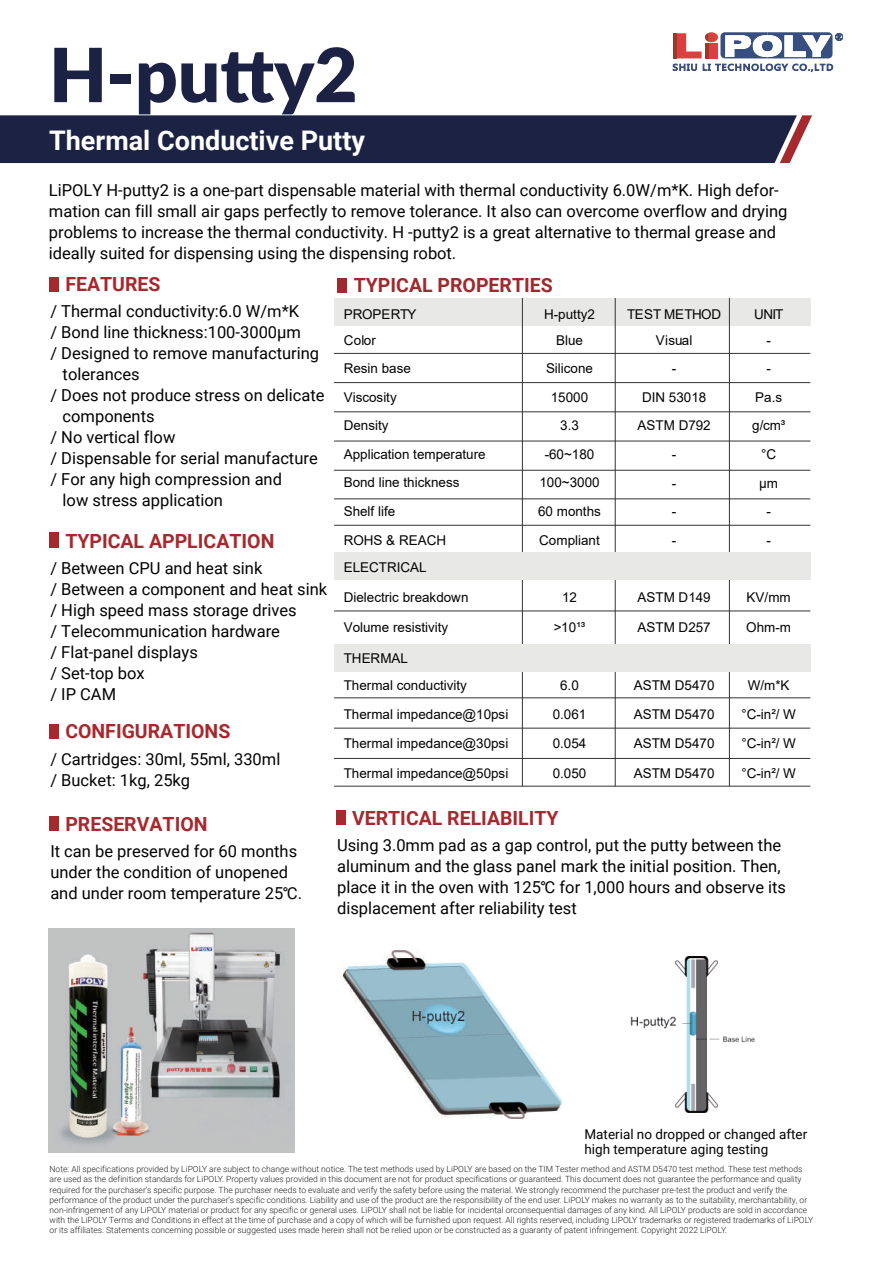
<style>
.page{position:relative;width:893px;height:1263px;background:#fff}
.page>*{position:absolute;margin:0;border:0;box-sizing:border-box;transform-origin:0 0}
.t1{font:900 74.55px "Lato";color:#1b2243}
.t2{font:700 27px "Roboto";color:#fff}
.t3{font:700 19.5px "Roboto";color:#a6292e}
.t4{font:700 19.5px "Roboto";color:#9d2a2c}
.t5{font:16.5px/21px "Roboto";color:#030303}
.t6{font:13.5px/28.5px "Arial";color:#030303}
.t7{font:13.5px/15px "Roboto";color:#030303}
.t8{font:13.5px "Arial";letter-spacing:-.025em;color:#030303}
.t9{font:300 8.55px/10.2px "Roboto";color:#231f20}
</style>
<div class="page">
<img style="left:49px;top:929px;width:246px;height:224px">
<img style="left:344px;top:951px;width:217px;height:167px">
<img style="left:630px;top:956px;width:124px;height:156px">
<div style="left:334px;top:298px;width:476px;height:28px;background:#e8e8e7"></div>
<hr style="left:615px;top:298px;width:1px;height:488px;background:#333334">
<hr style="left:729px;top:298px;width:1px;height:488px;background:#333334">
<hr style="left:522px;top:298px;width:1px;height:488px;background:#333334">
<div style="left:334px;top:552px;width:476px;height:28px;background:#e8e8e7"></div>
<div style="left:334px;top:644px;width:476px;height:28px;background:#e8e8e7"></div>
<hr style="left:334px;top:353px;width:476px;height:1px;background:#333334">
<hr style="left:334px;top:382px;width:476px;height:1px;background:#333334">
<hr style="left:334px;top:412px;width:476px;height:1px;background:#333334">
<hr style="left:334px;top:441px;width:476px;height:1px;background:#333334">
<hr style="left:334px;top:470px;width:476px;height:1px;background:#333334">
<hr style="left:334px;top:499px;width:476px;height:1px;background:#333334">
<hr style="left:334px;top:525px;width:476px;height:1px;background:#333334">
<hr style="left:334px;top:611px;width:476px;height:1px;background:#333334">
<hr style="left:334px;top:697px;width:476px;height:1px;background:#333334">
<hr style="left:334px;top:728px;width:476px;height:1px;background:#333334">
<hr style="left:334px;top:786px;width:476px;height:1px;background:#333334">
<hr style="left:334px;top:758px;width:476px;height:1px;background:#333334">
<div style="left:336px;top:811px;width:9px;height:14px;background:#a6292e"></div>
<div style="left:49px;top:277px;width:10px;height:14px;background:#a6292e"></div>
<div style="left:49px;top:532px;width:10px;height:16px;background:#a6292e"></div>
<div style="left:49px;top:724px;width:10px;height:14px;background:#a6292e"></div>
<div style="left:49px;top:817px;width:10px;height:14px;background:#a6292e"></div>
<div style="left:0;top:115px;width:812px;height:48px;background:#1b2243"></div>
<div style="left:338px;top:278px;width:9px;height:14px;background:#9d2a2c"></div>
<svg style="left:677px;top:32px;width:166px;height:26px"></svg>
<hr style="left:673px;top:33px;width:4px;height:25px;background:#983a2b">
<svg style="left:672px;top:64px;width:25px;height:7px"></svg>
<svg style="left:703px;top:64px;width:130px;height:8px"></svg>
<h1 class="t1" style="left:49px;top:19px;width:310px">H-putty2</h1>
<h2 class="t2" style="left:49px;top:122px;width:318px">Thermal Conductive Putty</h2>
<p class="t5" style="left:49px;top:179px;width:740px">LiPOLY H-putty2 is a one-part dispensable material with thermal conductivity 6.0W/m*K. High defor&shy;mation can fill small air gaps perfectly to remove tolerance. It also can overcome overflow and drying problems to increase the thermal conductivity. H -putty2 is a great alternative to thermal grease and ideally suited for dispensing using the dispensing robot.</p>
<h3 class="t3" style="left:65px;top:271px;width:97px">FEATURES</h3>
<h3 class="t5" style="left:50px;top:300px;width:250px">/ Thermal conductivity:6.0 W/m*K</h3>
<h3 class="t5" style="left:50px;top:321px;width:252px">/ Bond line thickness:100-3000µm</h3>
<h3 class="t5" style="left:50px;top:342px;width:270px">/ Designed to remove manufacturing</h3>
<h3 class="t5" style="left:63px;top:363px;width:79px">tolerances</h3>
<h3 class="t5" style="left:50px;top:384px;width:276px">/ Does not produce stress on delicate</h3>
<h3 class="t5" style="left:63px;top:405px;width:94px">components</h3>
<h3 class="t5" style="left:50px;top:426px;width:127px">/ No vertical flow</h3>
<h3 class="t5" style="left:50px;top:447px;width:269px">/ Dispensable for serial manufacture</h3>
<h3 class="t5" style="left:50px;top:468px;width:233px">/ For any high compression and</h3>
<h3 class="t5" style="left:63px;top:489px;width:162px">low stress application</h3>
<h3 class="t3" style="left:65px;top:527px;width:211px">TYPICAL APPLICATION</h3>
<h3 class="t5" style="left:50px;top:557px;width:278px">/ Between CPU and heat sink<br>/ Between a component and heat sink / High speed mass storage drives<br>/ Telecommunication hardware<br>/ Flat-panel displays<br>/ Set-top box<br>/ IP CAM</h3>
<h3 class="t3" style="left:65px;top:718px;width:167px">CONFIGURATIONS</h3>
<h3 class="t5" style="left:50px;top:748px;width:232px">/ Cartridges: 30ml, 55ml, 330ml / Bucket: 1kg, 25kg</h3>
<h3 class="t3" style="left:65px;top:810px;width:144px">PRESERVATION</h3>
<h3 class="t5" style="left:50px;top:840px;width:253px">It can be preserved for 60 months under the condition of unopened and under room temperature 25℃.</h3>
<h3 class="t4" style="left:354px;top:271px;width:200px">TYPICAL PROPERTIES</h3>
<h3 class="t6" style="left:344px;top:301px;width:74px;line-height:26.2px">PROPERTY<br>Color</h3>
<h3 class="t6" style="left:344px;top:354px;width:143px">Resin base<br>Viscosity<br>Density<br>Application temperature<br>Bond line thickness<br>Shelf life<br>ROHS &amp; REACH</h3>
<h3 class="t6" style="left:344px;top:553px;width:84px">ELECTRICAL</h3>
<h3 class="t6" style="left:344px;top:583px;width:126px">Dielectric breakdown</h3>
<h3 class="t6" style="left:344px;top:613px;width:106px">Volume resistivity</h3>
<h3 class="t6" style="left:344px;top:644px;width:125px;line-height:27.3px">THERMAL<br>Thermal conductivity</h3>
<h3 class="t6" style="left:344px;top:699px;width:166px;line-height:29.2px;text-align:justify">Thermal impedance@10psi Thermal impedance@30psi Thermal impedance@50psi</h3>
<h3 class="t6" style="left:544px;top:300px;width:52px">H-putty2</h3>
<h3 class="t8" style="left:627px;top:305px;width:95px">TEST METHOD</h3>
<h3 class="t6" style="left:754px;top:300px;width:31px">UNIT</h3>
<h3 class="t6" style="left:556px;top:326px;width:28px">Blue</h3>
<h3 class="t6" style="left:656px;top:326px;width:38px">Visual</h3>
<h3 class="t6" style="left:766px;top:326px;width:6px">-</h3>
<h3 class="t6" style="left:546px;top:354px;width:49px">Silicone</h3>
<h3 class="t6" style="left:672px;top:354px;width:6px">-</h3>
<h3 class="t6" style="left:766px;top:354px;width:6px">-</h3>
<h3 class="t6" style="left:551px;top:383px;width:39px">15000</h3>
<h3 class="t6" style="left:642px;top:383px;width:66px">DIN 53018</h3>
<h3 class="t6" style="left:560px;top:411px;width:20px">3.3</h3>
<h3 class="t6" style="left:638px;top:411px;width:75px">ASTM D792</h3>
<h3 class="t6" style="left:752px;top:411px;width:35px">g/cm³</h3>
<h3 class="t6" style="left:755px;top:383px;width:28px">Pa.s</h3>
<h3 class="t6" style="left:545px;top:440px;width:51px">-60~180</h3>
<h3 class="t6" style="left:672px;top:440px;width:6px">-</h3>
<h3 class="t6" style="left:761px;top:440px;width:17px">°C</h3>
<h3 class="t6" style="left:538px;top:468px;width:64px;text-align:justify">100~3000<br>60 months Compliant</h3>
<h3 class="t6" style="left:672px;top:468px;width:6px">-</h3>
<h3 class="t6" style="left:759px;top:468px;width:20px">μm</h3>
<h3 class="t6" style="left:672px;top:497px;width:6px">-</h3>
<h3 class="t6" style="left:766px;top:497px;width:6px">-</h3>
<h3 class="t6" style="left:672px;top:525px;width:6px">-</h3>
<h3 class="t6" style="left:766px;top:525px;width:6px">-</h3>
<h3 class="t6" style="left:562px;top:583px;width:16px">12</h3>
<h3 class="t6" style="left:638px;top:583px;width:75px">ASTM D149</h3>
<h3 class="t6" style="left:747px;top:583px;width:46px">KV/mm</h3>
<h3 class="t6" style="left:554px;top:613px;width:33px">&gt;10¹³</h3>
<h3 class="t6" style="left:637px;top:613px;width:75px">ASTM D257</h3>
<h3 class="t6" style="left:746px;top:613px;width:46px">Ohm-m</h3>
<h3 class="t6" style="left:560px;top:671px;width:20px">6.0</h3>
<h3 class="t6" style="left:634px;top:671px;width:82px">ASTM D5470</h3>
<h3 class="t6" style="left:748px;top:671px;width:43px">W/m*K</h3>
<h3 class="t6" style="left:553px;top:700px;width:35px">0.061</h3>
<h3 class="t6" style="left:634px;top:700px;width:82px">ASTM D5470</h3>
<h3 class="t6" style="left:741px;top:700px;width:56px">°C-in²/ W</h3>
<h3 class="t6" style="left:553px;top:729px;width:35px">0.054</h3>
<h3 class="t6" style="left:634px;top:729px;width:82px">ASTM D5470</h3>
<h3 class="t6" style="left:741px;top:729px;width:56px">°C-in²/ W</h3>
<h3 class="t6" style="left:553px;top:758px;width:35px">0.050</h3>
<h3 class="t6" style="left:634px;top:758px;width:82px">ASTM D5470</h3>
<h3 class="t6" style="left:741px;top:758px;width:56px">°C-in²/ W</h3>
<h3 class="t3" style="left:352px;top:804px;width:208px">VERTICAL RELIABILITY</h3>
<h3 class="t5" style="left:337px;top:834px;width:450px">Using 3.0mm pad as a gap control, put the putty between the aluminum and the glass panel mark the initial position. Then, place it in the oven with 125℃ for 1,000 hours and observe its displacement after reliability test</h3>
<h3 class="t7" style="left:584px;top:1126px;width:224px">Material no dropped or changed after high temperature aging testing</h3>
<p class="t9" style="left:50px;top:1164px;width:765px">Note: All specifications provided by LiPOLY are subject to change without notice. The test methods used by LiPOLY are based on the TIM Tester method and ASTM D5470 test method. These test methods are used as the definition standards for LiPOLY. Property values provided in this document are not for product specifications or guaranteed. This document does not guarantee the performance and quality required for the purchaser’s specific purpose. The purchaser needs to evaluate and verify the safety before using the material. We strongly recommend the purchaser pre-test the product and verify the performance of the product under the purchaser’s specific conditions. Liability and use of the product are the responsibility of the end user. LiPOLY makes no warranty as to the suitability, merchantability, or non-infringement of any LiPOLY material or product for any specific or general uses. LiPOLY shall not be liable for incidental orconsequential damages of any kind. All LiPOLY products are sold in accordance with the LiPOLY Terms and Conditions in effect at the time of purchase and a copy of which will be furnished upon request. All rights reserved, including LiPOLY trademarks or registered trademarks of LiPOLY or its affiliates. Statements concerning possible or suggested uses made herein shall not be relied upon or be constructed as a guaranty of patent infringement. Copyright 2022 LiPOLY.</p>
</div>
